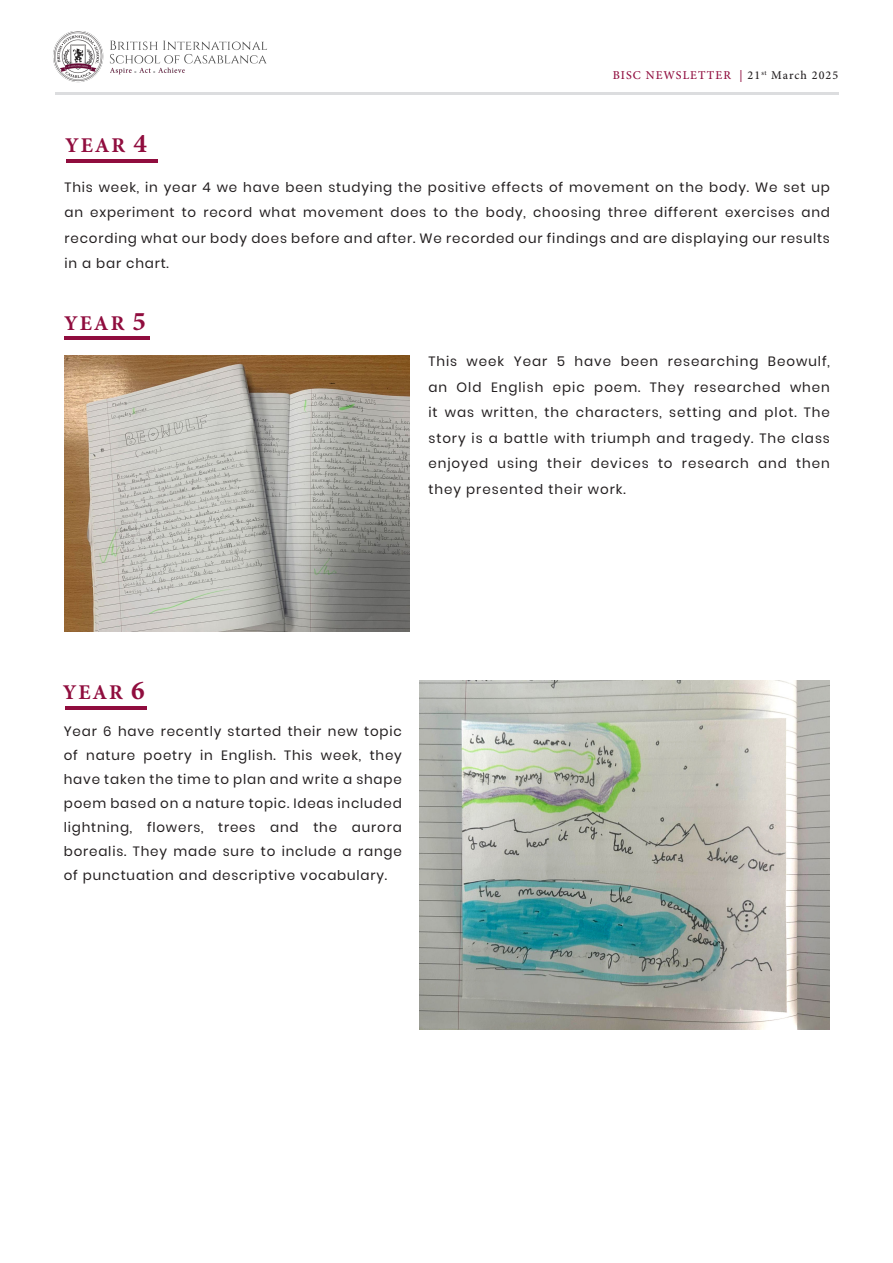
<style>
.page{position:relative;width:893px;height:1263px;background:#fff}
.page>*{position:absolute;margin:0;border:0;box-sizing:border-box;transform-origin:0 0}
.t1{font:700 21px "Minion Pro";letter-spacing:.09em;color:#900d3e}
.t2{font:13.5px/25.5px "Poppins";letter-spacing:.06em;color:#231f20;text-align:justify}
.t3{font:500 12px "Minion Pro";letter-spacing:.09em;color:#900d3e}
.s1{font-size:27px}
.s2{color:#231f20}
</style>
<div class="page">
<img style="left:53px;top:31px;width:214px;height:52px">
<hr style="left:55px;top:92px;width:783px;height:3px;background:#dcdddf">
<hr style="left:65px;top:706px;width:81px;height:4px;background:#900d3e">
<img style="left:419px;top:680px;width:410px;height:349px">
<hr style="left:66px;top:159px;width:91px;height:4px;background:#900d3e">
<hr style="left:64px;top:336px;width:86px;height:4px;background:#900d3e">
<img style="left:65px;top:355px;width:344px;height:276px">
<p class="t1" style="left:65px;top:131px;width:83px">YEAR <span class="s1">4</span></p>
<p class="t3" style="left:613px;top:67px;width:227px">BISC NEWSLETTER | <span class="s2">21</span><sup>st</sup> <span class="s2">March 2025</span></p>
<p class="t2" style="left:65px;top:174px;width:767px">This week, in year 4 we have been studying the positive effects of movement on the body. We set up an experiment to record what movement does to the body, choosing three different exercises and recording what our body does before and after. We recorded our findings and are displaying our results in a bar chart.</p>
<p class="t1" style="left:64px;top:308px;width:83px">YEAR <span class="s1">5</span></p>
<p class="t2" style="left:428px;top:349px;width:403px">This week Year 5 have been researching Beowulf, an Old English epic poem. They researched when it was written, the characters, setting and plot. The story is a battle with triumph and tragedy. The class enjoyed using their devices to research and then they presented their work.</p>
<p class="t1" style="left:63px;top:677px;width:83px">YEAR <span class="s1">6</span></p>
<p class="t2" style="left:64px;top:719px;width:340px;line-height:24px">Year 6 have recently started their new topic of nature poetry in English. This week, they have taken the time to plan and write a shape poem based on a nature topic. Ideas included lightning, flowers, trees and the aurora borealis. They made sure to include a range of punctuation and descriptive vocabulary.</p>
</div>
